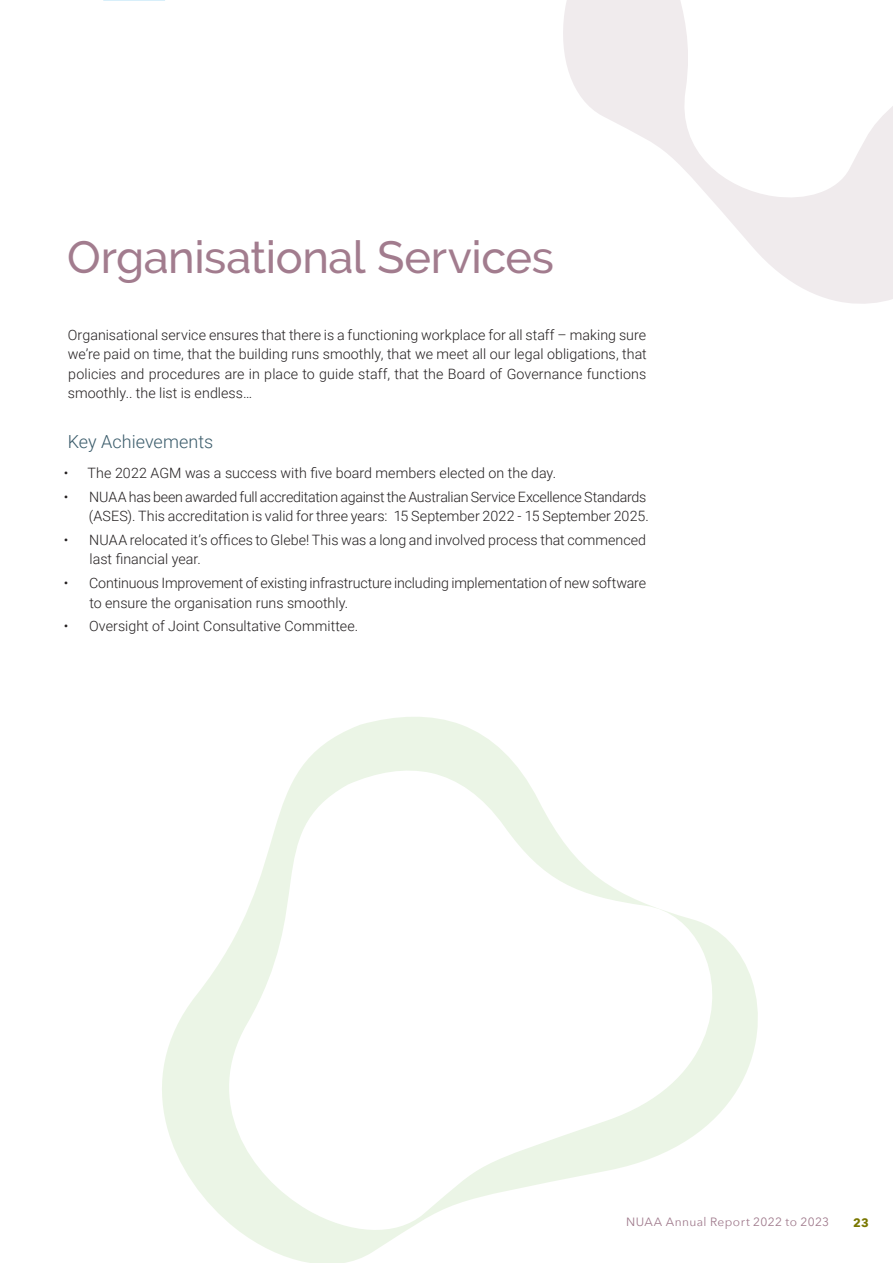
<style>
.page{position:relative;width:893px;height:1263px;background:#fff}
.page>*{position:absolute;margin:0;border:0;box-sizing:border-box;transform-origin:0 0}
.Section_Head_H1{font:500 45px "Raleway";letter-spacing:-.01em;color:#a27c8e}
.t1{font:300 18px "Roboto";color:#3b5c6b}
.Body_text{font:300 14.25px/19.5px "Roboto";color:#231f20}
.t2{font:12px "Avenir Next";letter-spacing:.03em;color:#a07b8d}
.t3{font:700 12px "Avenir Next";color:#797701}
</style>
<div class="page">
<svg style="left:563px;top:0;width:330px;height:304px"></svg>
<svg style="left:667px;top:0;width:226px;height:201px"></svg>
<svg style="left:162px;top:717px;width:596px;height:546px"></svg>
<svg style="left:202px;top:767px;width:525px;height:471px"></svg>
<p class="Section_Head_H1" style="left:67px;top:231px;width:488px">Organisational Services</p>
<p class="Body_text" style="left:68px;top:324px;width:581px;text-align:justify">Organisational service ensures that there is a functioning workplace for all staff – making sure we’re paid on time, that the building runs smoothly, that we meet all our legal obligations, that policies and procedures are in place to guide staff, that the Board of Governance functions smoothly.. the list is endless…</p>
<h4 class="t1" style="left:68px;top:429px;width:147px">Key Achievements</h4>
<p class="Body_text" style="left:64px;top:462px;width:494px">• The 2022 AGM was a success with five board members elected on the day.</p>
<p class="Body_text" style="left:64px;top:486px;width:587px;text-align:right">• NUAA has been awarded full accreditation against the Australian Service Excellence Standards (ASES). This accreditation is valid for three years: 15 September 2022 - 15 September 2025.</p>
<p class="Body_text" style="left:90px;top:529px;width:558px;text-indent:-26px">• NUAA relocated it’s offices to Glebe! This was a long and involved process that commenced last financial year.</p>
<p class="Body_text" style="left:89px;top:573px;width:558px;text-indent:-26px">• Continuous Improvement of existing infrastructure including implementation of new software to ensure the organisation runs smoothly.</p>
<p class="Body_text" style="left:64px;top:616px;width:296px">• Oversight of Joint Consultative Committee.</p>
<p class="t2" style="left:626px;top:1212px;width:204px">NUAA Annual Report 2022 to 2023</p>
<p class="t3" style="left:853px;top:1212px;width:17px">23</p>
</div>
